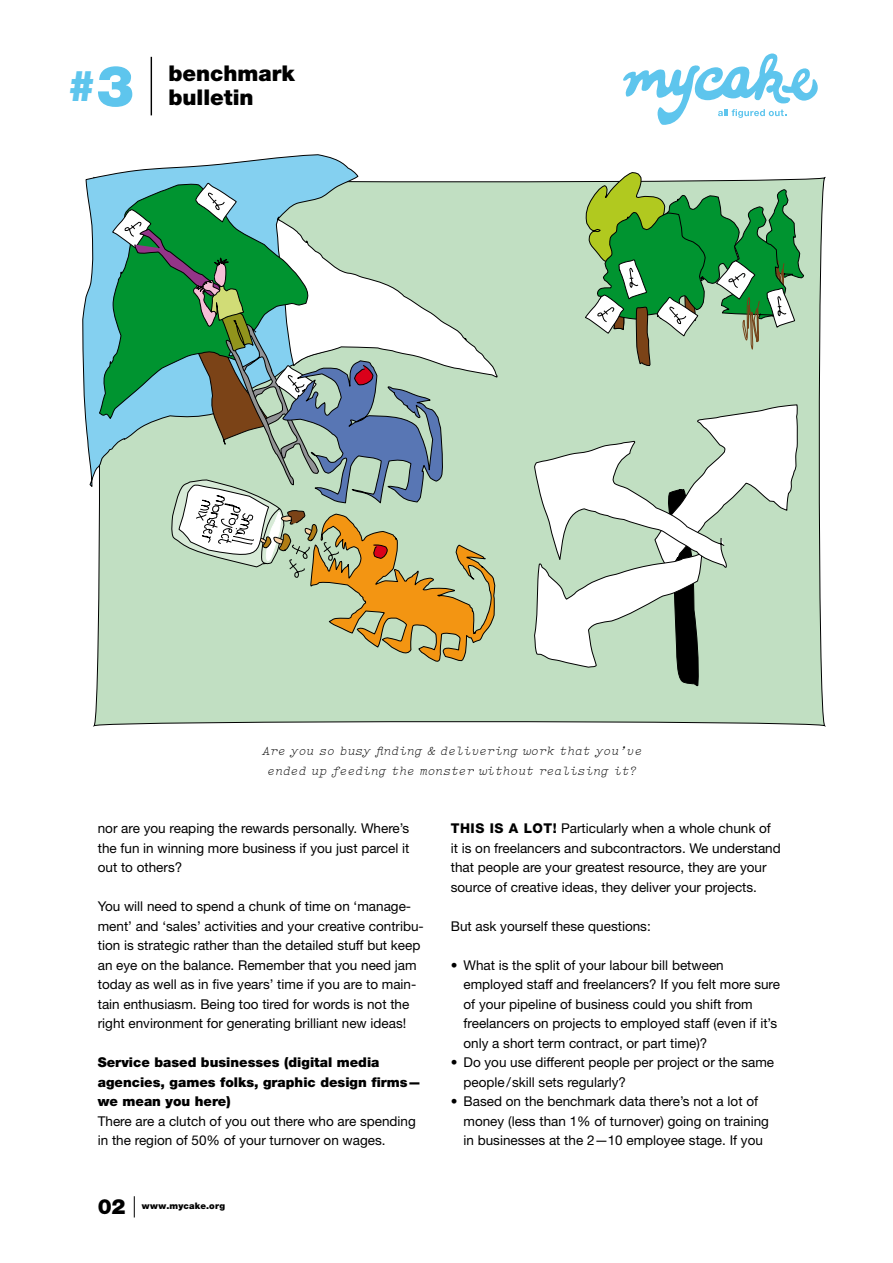
<style>
.page{position:relative;width:893px;height:1263px;background:#fff}
.page>*{position:absolute;margin:0;border:0;box-sizing:border-box;transform-origin:0 0}
.t1{font:900 42.75px "Helvetica Neue LT Std";color:#5ec5ed}
.t2{font:900 21.75px/23.2px "Helvetica Neue LT Std";color:#000}
.t3{font:900 21px "Helvetica Neue LT Std";color:#000}
.t4{font:13.5px/19.5px "Helvetica Neue LT Std";color:#000}
.t5{font:900 13.5px/19.5px "Helvetica Neue LT Std";color:#000}
.t6{font:italic 12.75px/19.5px "Elementa";color:#000;text-align:center}
.t7{font:900 9px "Helvetica Neue LT Std";letter-spacing:.02em;color:#000}
.s1{font-size:57px}
.s2{font-weight:800}
</style>
<div class="page">
<div style="left:94px;top:178px;width:731px;height:548px;background:#c1dfc2"></div>
<svg style="left:82px;top:154px;width:408px;height:333px"></svg>
<svg style="left:585px;top:172px;width:219px;height:195px"></svg>
<svg style="left:99px;top:183px;width:13px;height:236px;background:#70c3d2"></svg>
<svg style="left:534px;top:404px;width:264px;height:283px"></svg>
<svg style="left:112px;top:183px;width:386px;height:479px"></svg>
<svg style="left:623px;top:53px;width:195px;height:72px"></svg>
<svg style="left:134px;top:1196px;width:1px;height:21px"></svg>
<hr style="left:151px;top:57px;width:1px;height:58px;background:#000">
<h1 class="t1" style="left:68px;top:60px;width:68px">#<span class="s1">3</span></h1>
<h2 class="t2" style="left:168px;top:62px;width:128px">benchmark bulletin</h2>
<p class="t6" style="left:263px;top:740px;width:381px">Are you so busy finding &amp; delivering work that you’ve ended up feeding the monster without realising it?</p>
<p class="t4" style="left:98px;top:818px;width:313px;text-align:justify">nor are you reaping the rewards personally. Where’s the fun in winning more business if you just parcel it out to others?</p>
<p class="t4" style="left:98px;top:896px;width:328px">You will need to spend a chunk of time on ‘manage&shy;ment’ and ‘sales’ activities and your creative contribu&shy;tion is strategic rather than the detailed stuff but keep an eye on the balance. Remember that you need jam today as well as in five years’ time if you are to main&shy;tain enthusiasm. Being too tired for words is not the right environment for generating brilliant new ideas!</p>
<p class="t5" style="left:98px;top:1052px;width:325px">Service based businesses (digital media agencies, games folks, graphic design firms— we mean you here)</p>
<p class="t4" style="left:98px;top:1111px;width:320px">There are a clutch of you out there who are spending in the region of 50% of your turnover on wages.</p>
<h3 class="t3" style="left:98px;top:1194px;width:29px">02</h3>
<p class="t7" style="left:142px;top:1201px;width:85px">www.mycake.org</p>
<p class="t4" style="left:451px;top:818px;width:332px"><span class="s2">THIS IS A LOT!</span> Particularly when a whole chunk of it is on freelancers and subcontractors. We understand that people are your greatest resource, they are your source of creative ideas, they deliver your projects.</p>
<p class="t4" style="left:451px;top:916px;width:202px">But ask yourself these questions:</p>
<p class="t4" style="left:463px;top:955px;width:318px;text-indent:-13px">• What is the split of your labour bill between employed staff and freelancers? If you felt more sure of your pipeline of business could you shift from freelancers on projects to employed staff (even if it’s only a short term contract, or part time)?</p>
<p class="t4" style="left:463px;top:1052px;width:312px;text-indent:-13px">• Do you use different people per project or the same people/skill sets regularly?</p>
<p class="t4" style="left:463px;top:1091px;width:307px;text-indent:-13px">• Based on the benchmark data there’s not a lot of money (less than 1% of turnover) going on training in businesses at the 2—10 employee stage. If you</p>
</div>
